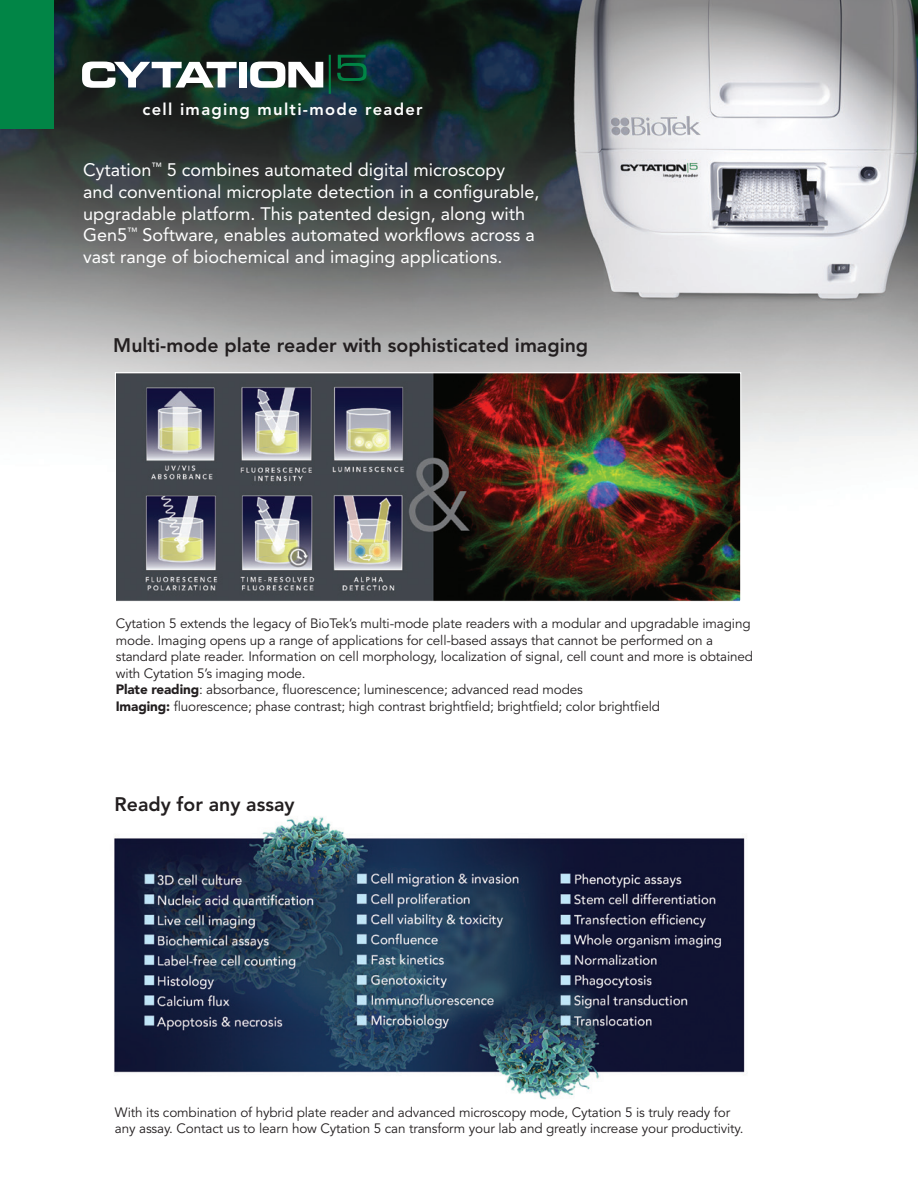
<style>
.page{position:relative;width:918px;height:1188px;background:#fff}
.page>*{position:absolute;margin:0;border:0;box-sizing:border-box;transform-origin:0 0}
.Logo_discriptions{font:800 19.5px "Avenir LT Std";color:#231f20}
.t1{font:18px/21.6px "Avenir LT Std";color:#fff}
.Logo_discriptions-2{font:800 16.5px "Avenir LT Std";letter-spacing:.08em;color:#fff}
.t2{font:800 14.7px "Avenir LT Std";letter-spacing:.015em;color:#fff}
.Logo_discriptions-3{font:13.5px/16.5px "Avenir LT Std";letter-spacing:-.01em;color:#231f20}
.s1{font-weight:900}
</style>
<div class="page">
<img style="left:0;top:0;width:918px;height:453px">
<div style="left:0;top:0;width:54px;height:129px;background:#018546"></div>
<img style="left:114px;top:816px;width:633px;height:284px">
<img style="left:117px;top:374px;width:622px;height:226px">
<div style="left:115px;top:372px;width:626px;height:230px;border:1px solid #fff"></div>
<svg style="left:82px;top:62px;width:155px;height:26px"></svg>
<div style="left:239px;top:62px;width:8px;height:25px;background:#fff"></div>
<svg style="left:250px;top:62px;width:73px;height:26px"></svg>
<svg style="left:337px;top:55px;width:30px;height:26px"></svg>
<hr style="left:329px;top:55px;width:2px;height:39px;background:#018546">
<p class="t2" style="left:172px;top:96px;width:195px">imaging multi-mode reader</p>
<p class="Logo_discriptions-2" style="left:143px;top:100px;width:282px">cell imaging multi-mode reader</p>
<p class="t1" style="left:83px;top:159px;width:458px">Cytation<sup>™</sup> 5 combines automated digital microscopy and conventional microplate detection in a configurable, upgradable platform. This patented design, along with Gen5<sup>™</sup> Software, enables automated workflows across a vast range of biochemical and imaging applications.</p>
<p class="Logo_discriptions" style="left:113px;top:334px;width:476px">Multi-mode plate reader with sophisticated imaging</p>
<p class="Logo_discriptions-3" style="left:116px;top:616px;width:639px">Cytation 5 extends the legacy of BioTek’s multi-mode plate readers with a modular and upgradable imaging mode. Imaging opens up a range of applications for cell-based assays that cannot be performed on a standard plate reader. Information on cell morphology, localization of signal, cell count and more is obtained with Cytation 5’s imaging mode.</p>
<p class="Logo_discriptions-3" style="left:116px;top:682px;width:469px"><span class="s1">Plate reading</span>: absorbance, fluorescence; luminescence; advanced read modes</p>
<p class="Logo_discriptions-3" style="left:116px;top:698px;width:546px"><span class="s1">Imaging:</span> fluorescence; phase contrast; high contrast brightfield; brightfield; color brightfield</p>
<p class="Logo_discriptions" style="left:115px;top:793px;width:182px">Ready for any assay</p>
<p class="Logo_discriptions-3" style="left:115px;top:1104px;width:630px">With its combination of hybrid plate reader and advanced microscopy mode, Cytation 5 is truly ready for any assay. Contact us to learn how Cytation 5 can transform your lab and greatly increase your productivity.</p>
</div>
